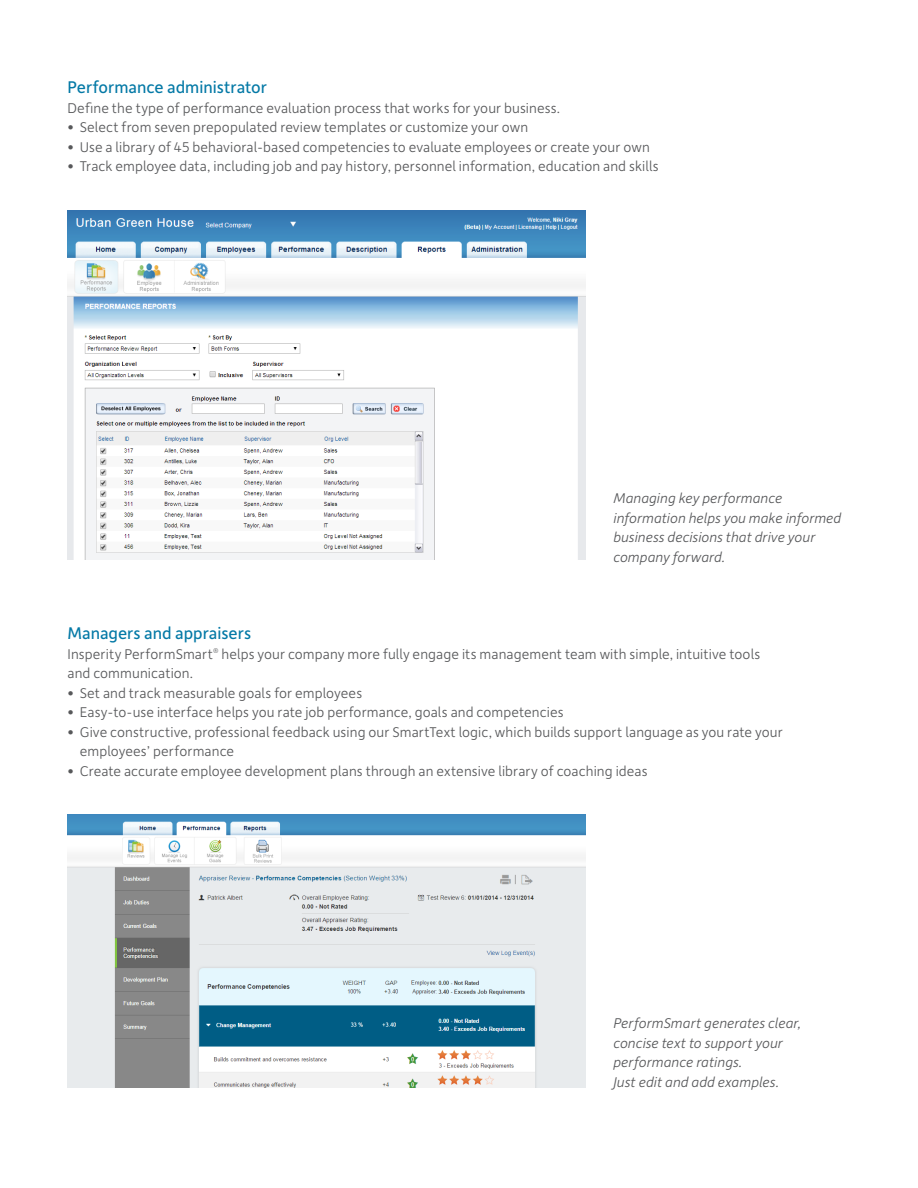
<style>
.page{position:relative;width:918px;height:1188px;background:#fff}
.page>*{position:absolute;margin:0;border:0;box-sizing:border-box;transform-origin:0 0}
.Body_copy{font:18px "Depot New";color:#0479a6}
.Body_copy-2{font:300 15px/19.5px "Depot New";letter-spacing:.005em;color:#57585a}
.Body_copy-3{font:italic 300 15px/19.5px "Depot New";letter-spacing:.005em;color:#57585a}
</style>
<div class="page">
<img style="left:68px;top:210px;width:517px;height:350px">
<img style="left:68px;top:814px;width:517px;height:274px">
<p class="Body_copy" style="left:68px;top:75px;width:201px">Performance administrator</p>
<p class="Body_copy-2" style="left:68px;top:97px;width:494px">Define the type of performance evaluation process that works for your business.</p>
<p class="Body_copy-2" style="left:68px;top:117px;width:462px">• Select from seven prepopulated review templates or customize your own</p>
<p class="Body_copy-2" style="left:68px;top:136px;width:584px">• Use a library of 45 behavioral-based competencies to evaluate employees or create your own</p>
<p class="Body_copy-2" style="left:68px;top:156px;width:593px">• Track employee data, including job and pay history, personnel information, education and skills</p>
<p class="Body_copy-3" style="left:613px;top:488px;width:229px">Managing key performance information helps you make informed business decisions that drive your company forward.</p>
<p class="Body_copy" style="left:68px;top:621px;width:185px">Managers and appraisers</p>
<p class="Body_copy-2" style="left:68px;top:643px;width:694px">Insperity PerformSmart<sup>®</sup> helps your company more fully engage its management team with simple, intuitive tools and communication.</p>
<p class="Body_copy-2" style="left:68px;top:682px;width:296px">• Set and track measurable goals for employees</p>
<p class="Body_copy-2" style="left:68px;top:702px;width:498px">• Easy-to-use interface helps you rate job performance, goals and competencies</p>
<p class="Body_copy-2" style="left:80px;top:721px;width:705px;text-indent:-12px">• Give constructive, professional feedback using our SmartText logic, which builds support language as you rate your employees’ performance</p>
<p class="Body_copy-2" style="left:68px;top:760px;width:582px">• Create accurate employee development plans through an extensive library of coaching ideas</p>
<p class="Body_copy-3" style="left:613px;top:1013px;width:189px">PerformSmart generates clear, concise text to support your performance ratings.<br>Just edit and add examples.</p>
</div>
